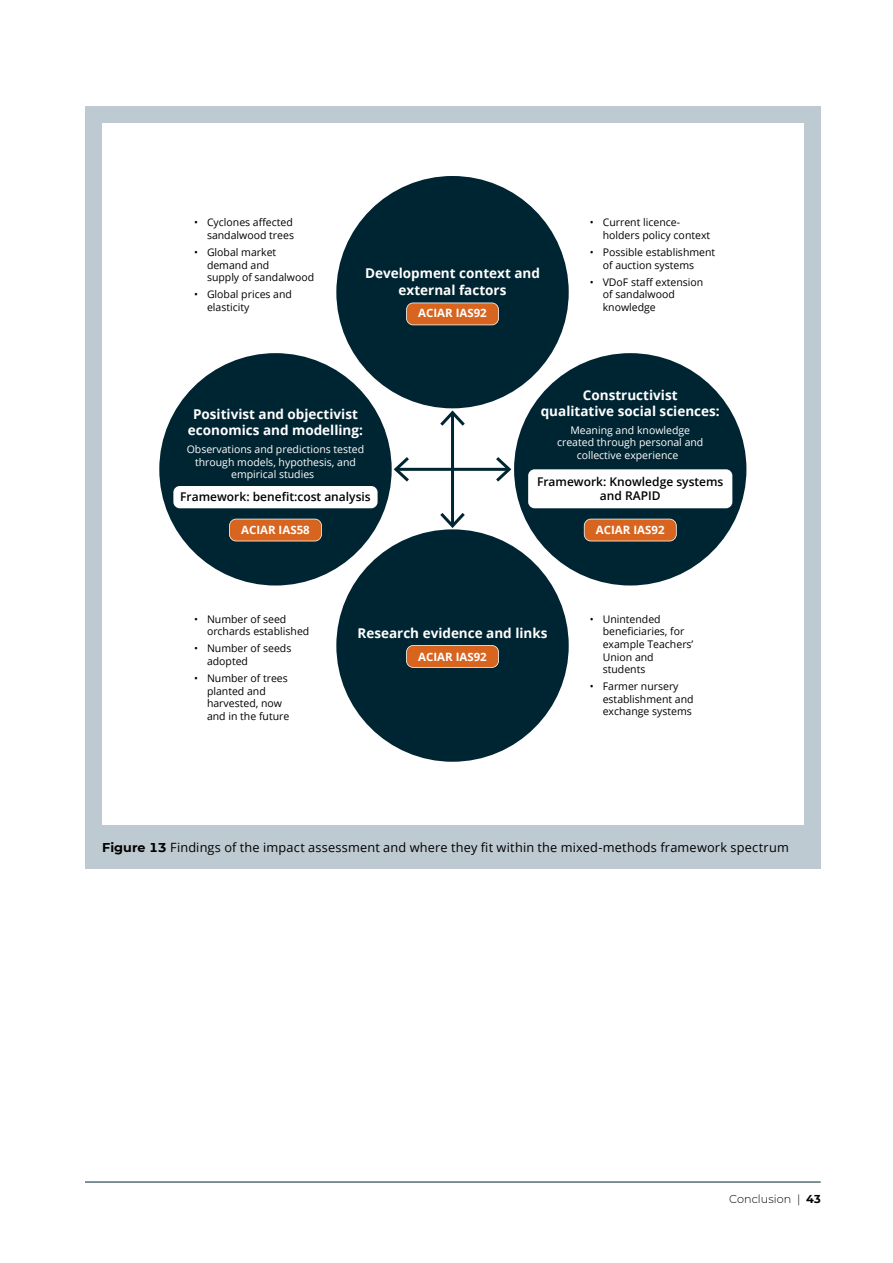
<style>
.page{position:relative;width:893px;height:1263px;background:#fff}
.page>*{position:absolute;margin:0;border:0;box-sizing:border-box;transform-origin:0 0}
.Image{font:700 13.5px/16.2px "Open Sans";color:#fff;text-align:center}
.t1{font:12.75px "Open Sans";letter-spacing:.015em;color:#000}
.Image-2{font:600 12px "Open Sans";color:#000}
.t2{font:300 11.55px "Montserrat";letter-spacing:.005em;color:#000}
.Image-3{font:700 11.4px "Open Sans";color:#fff}
.Image-4{font:10.5px/12.6px "Open Sans";color:#000}
.Image-5{font:10.5px/12.6px "Open Sans";color:#fff;text-align:center}
.s1{font-family:"Montserrat";font-weight:700}
.s2{font-weight:700}
</style>
<div class="page">
<hr style="left:85px;top:1182px;width:736px;height:1px;background:#002532">
<div style="left:85px;top:106px;width:736px;height:763px;background:#becad1"></div>
<div style="left:102px;top:123px;width:702px;height:702px;background:#fff"></div>
<hr style="left:397px;top:468px;width:111px;height:3px;background:#002532">
<svg style="left:496px;top:457px;width:15px;height:25px"></svg>
<svg style="left:394px;top:457px;width:15px;height:25px"></svg>
<div style="left:159px;top:353px;width:233px;height:232px;background:#002532;border-radius:50%"></div>
<div style="left:514px;top:353px;width:232px;height:232px;background:#002532;border-radius:50%"></div>
<div style="left:336px;top:176px;width:233px;height:232px;background:#002532;border-radius:50%"></div>
<div style="left:336px;top:529px;width:233px;height:233px;background:#002532;border-radius:50%"></div>
<div style="left:173px;top:486px;width:205px;height:22px;background:#fff;border-radius:6px"></div>
<div style="left:528px;top:469px;width:204px;height:39px;background:#fff;border-radius:6px"></div>
<svg style="left:229px;top:519px;width:93px;height:22px;background:#d56b2a"></svg>
<svg style="left:584px;top:519px;width:93px;height:22px;background:#d56b2a"></svg>
<svg style="left:406px;top:303px;width:93px;height:22px;background:#d56b2a"></svg>
<svg style="left:406px;top:645px;width:93px;height:23px;background:#d36e30"></svg>
<hr style="left:451px;top:414px;width:3px;height:111px;background:#002532">
<svg style="left:440px;top:513px;width:25px;height:15px"></svg>
<svg style="left:440px;top:410px;width:25px;height:16px"></svg>
<p class="Image-4" style="left:194px;top:216px;width:101px;text-align:right">• Cyclones affected sandalwood trees</p>
<p class="Image-4" style="left:207px;top:245px;width:109px;text-indent:-13px">• Global market demand and<br>supply of sandalwood</p>
<p class="Image-4" style="left:207px;top:288px;width:87px;text-indent:-13px">• Global prices and elasticity</p>
<p class="Image" style="left:365px;top:265px;width:176px">Development context and external factors</p>
<p class="Image-3" style="left:418px;top:305px;width:70px">ACIAR IAS92</p>
<p class="Image-4" style="left:603px;top:216px;width:109px;text-indent:-13px">• Current licence&shy;holders policy context</p>
<p class="Image-4" style="left:603px;top:246px;width:114px;text-indent:-13px">• Possible establishment of auction systems</p>
<p class="Image-4" style="left:603px;top:275px;width:102px;text-indent:-13px">• VDoF staff extension of sandalwood knowledge</p>
<p class="Image" style="left:188px;top:406px;width:176px">Positivist and objectivist economics and modelling:</p>
<p class="Image-5" style="left:187px;top:443px;width:179px">Observations and predictions tested through models, hypothesis, and empirical studies</p>
<p class="Image" style="left:541px;top:386px;width:180px">Constructivist<br>qualitative social sciences:</p>
<p class="Image-5" style="left:557px;top:423px;width:148px">Meaning and knowledge created through personal and collective experience</p>
<p class="Image-2" style="left:537px;top:473px;width:188px">Framework: Knowledge systems</p>
<p class="Image-2" style="left:180px;top:489px;width:192px">Framework: benefit:cost analysis</p>
<p class="Image-2" style="left:600px;top:488px;width:62px">and RAPID</p>
<p class="Image-3" style="left:241px;top:521px;width:70px">ACIAR IAS58</p>
<p class="Image-3" style="left:596px;top:521px;width:70px">ACIAR IAS92</p>
<p class="Image-4" style="left:207px;top:612px;width:104px;text-indent:-13px">• Number of seed orchards established</p>
<p class="Image-4" style="left:207px;top:642px;width:86px;text-indent:-13px">• Number of seeds adopted</p>
<p class="Image-4" style="left:207px;top:672px;width:84px;text-indent:-13px">• Number of trees planted and harvested, now and in the future</p>
<p class="Image" style="left:357px;top:625px;width:192px">Research evidence and links</p>
<p class="Image-3" style="left:418px;top:648px;width:70px">ACIAR IAS92</p>
<p class="Image-4" style="left:603px;top:612px;width:92px;text-indent:-13px">• Unintended beneficiaries, for example Teachers’<br>Union and students</p>
<p class="Image-4" style="left:603px;top:680px;width:92px;text-indent:-13px">• Farmer nursery establishment and exchange systems</p>
<p class="t1" style="left:102px;top:839px;width:688px"><span class="s1">Figure 13</span> Findings of the impact assessment and where they fit within the mixed-methods framework spectrum</p>
<p class="t2" style="left:729px;top:1191px;width:93px">Conclusion | <span class="s2">43</span></p>
</div>
